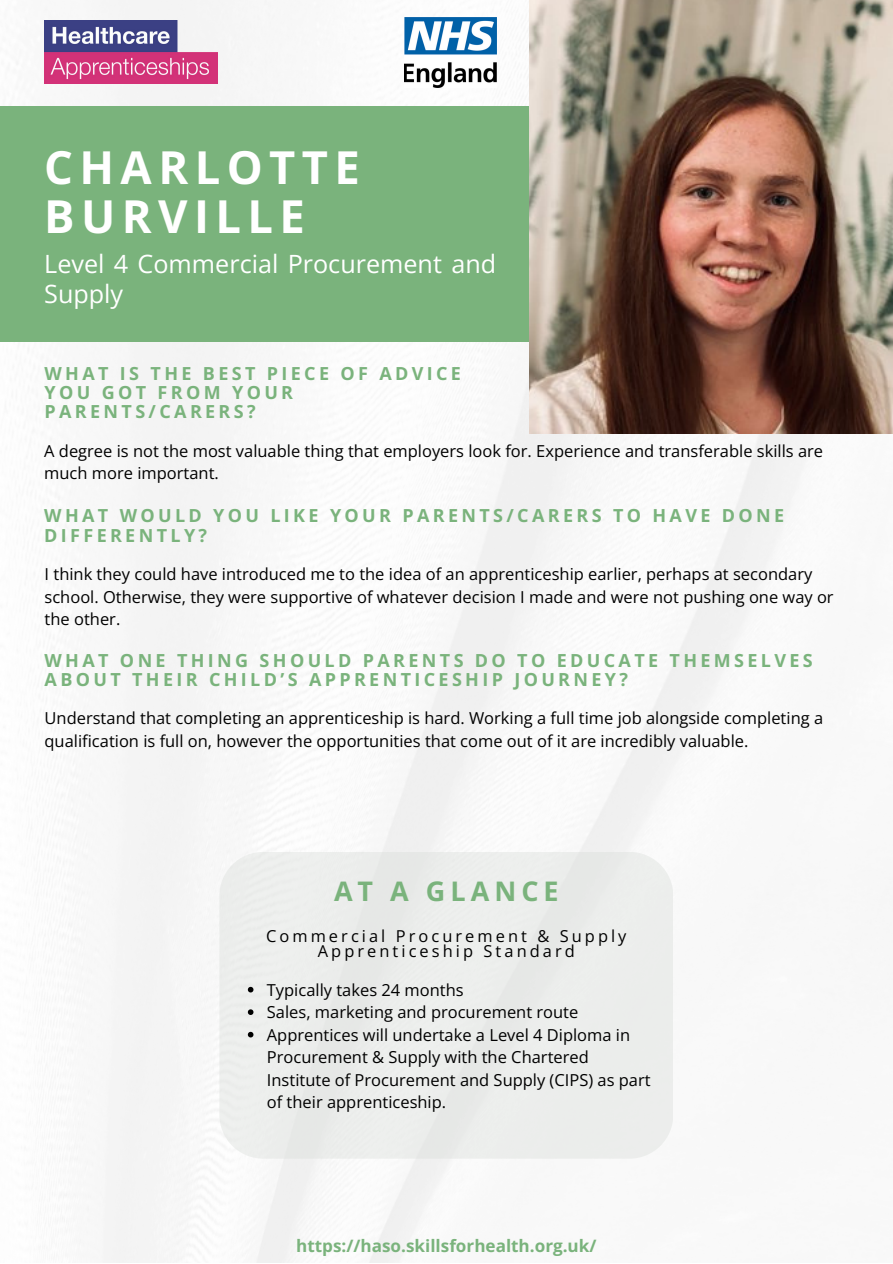
<style>
.page{position:relative;width:893px;height:1264px;background:#fff}
.page>*{position:absolute;margin:0;border:0;box-sizing:border-box;transform-origin:0 0}
.t1{font:700 45.3px "Open Sans";letter-spacing:.14em;color:#fff}
.t2{font:700 27px "Open Sans";letter-spacing:.185em;color:#7ab37c}
.t3{font:25.2px/30.3px "Open Sans";color:#fff}
.t4{font:700 18px/19px "Open Sans";letter-spacing:.185em;color:#7ab37c}
.t5{font:700 17.1px "Open Sans";color:#7ab37c}
.t6{font:16.5px/22.5px "Open Sans";color:#000}
.t7{font:16.35px "Open Sans";letter-spacing:.185em;color:#000}
</style>
<div class="page">
<img style="left:17px;top:0;width:875px;height:1262px">
<div style="left:0;top:106px;width:620px;height:236px;background:#7ab37c"></div>
<img style="left:529px;top:0;width:363px;height:433px">
<img style="left:44px;top:20px;width:173px;height:63px">
<img style="left:404px;top:17px;width:92px;height:70px">
<div style="left:219px;top:851px;width:454px;height:307px;background:#ecedec"></div>
<svg style="left:248px;top:986px;width:5px;height:6px"></svg>
<svg style="left:248px;top:1009px;width:5px;height:5px"></svg>
<svg style="left:248px;top:1031px;width:5px;height:6px"></svg>
<p class="t1" style="left:44px;top:136px;width:317px">CHARLOTTE</p>
<p class="t1" style="left:44px;top:184px;width:262px">BURVILLE</p>
<p class="t3" style="left:44px;top:248px;width:453px">Level 4 Commercial Procurement and<br>Supply</p>
<p class="t4" style="left:45px;top:363px;width:418px">WHAT IS THE BEST PIECE OF ADVICE<br>YOU GOT FROM YOUR<br>PARENTS/CARERS?</p>
<p class="t6" style="left:44px;top:439px;width:780px">A degree is not the most valuable thing that employers look for. Experience and transferable skills are much more important.</p>
<p class="t4" style="left:44px;top:506px;width:741px">WHAT WOULD YOU LIKE YOUR PARENTS/CARERS TO HAVE DONE<br>DIFFERENTLY?</p>
<p class="t6" style="left:45px;top:562px;width:790px">I think they could have introduced me to the idea of an apprenticeship earlier, perhaps at secondary school. Otherwise, they were supportive of whatever decision I made and were not pushing one way or the other.</p>
<p class="t4" style="left:45px;top:650px;width:769px">WHAT ONE THING SHOULD PARENTS DO TO EDUCATE THEMSELVES<br>ABOUT THEIR CHILD’S APPRENTICESHIP JOURNEY?</p>
<p class="t6" style="left:45px;top:706px;width:780px">Understand that completing an apprenticeship is hard. Working a full time job alongside completing a qualification is full on, however the opportunities that come out of it are incredibly valuable.</p>
<p class="t2" style="left:334px;top:872px;width:226px">AT A GLANCE</p>
<p class="t7" style="left:266px;top:924px;width:362px">Commercial Procurement &amp; Supply</p>
<p class="t7" style="left:318px;top:939px;width:258px">Apprenticeship Standard</p>
<p class="t6" style="left:267px;top:978px;width:198px">Typically takes 24 months</p>
<p class="t6" style="left:267px;top:1000px;width:313px">Sales, marketing and procurement route</p>
<p class="t6" style="left:267px;top:1023px;width:385px">Apprentices will undertake a Level 4 Diploma in Procurement &amp; Supply with the Chartered Institute of Procurement and Supply (CIPS) as part of their apprenticeship.</p>
<p class="t5" style="left:296px;top:1233px;width:302px">https://haso.skillsforhealth.org.uk/</p>
</div>
